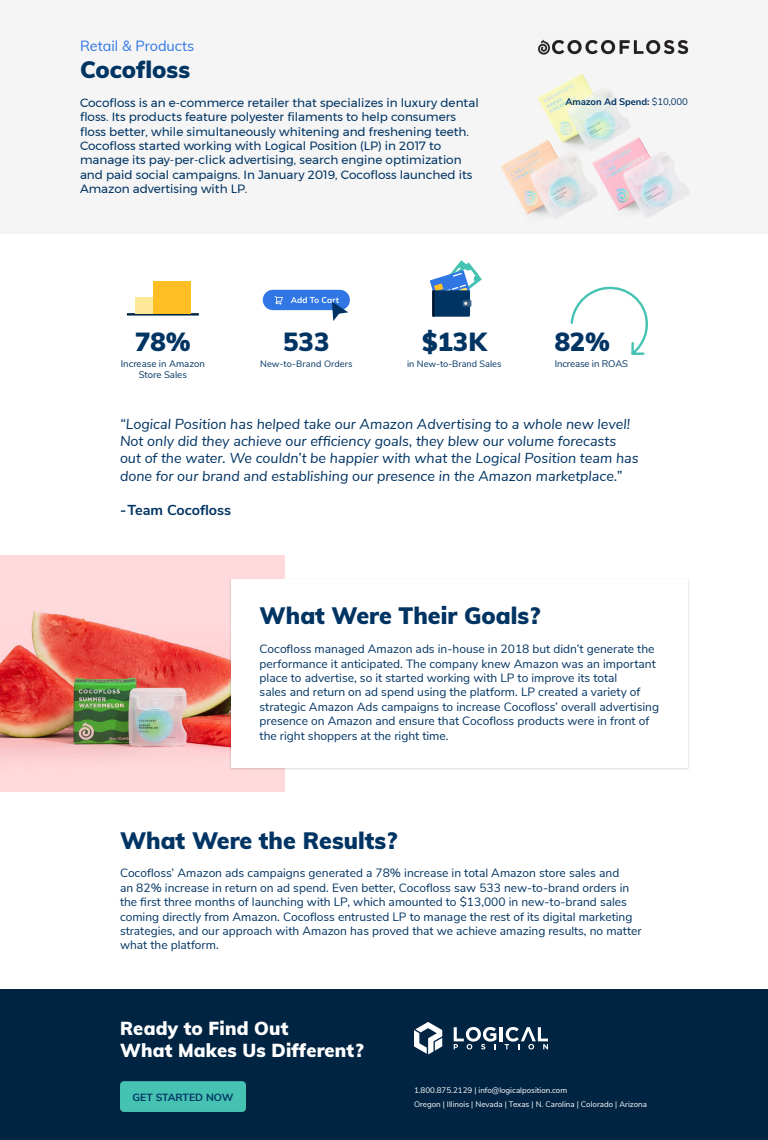
<style>
.page{position:relative;width:768px;height:1140px;background:#fff}
.page>*{position:absolute;margin:0;border:0;box-sizing:border-box;transform-origin:0 0}
.t1{font:900 25.6px "Muli";color:#003463}
.t2{font:900 23.2px "Muli";color:#003463}
.t3{font:900 18.4px/22.1px "Muli";letter-spacing:.01em;color:#fff}
.t4{font:italic 14.4px/17.3px "Nunito Sans";color:#003463}
.t5{font:14.4px "Muli";color:#3076e5}
.t6{font:700 14.4px "Nunito Sans";color:#003463}
.t7{font:12px/14.4px "Nunito Sans";color:#003463}
.t8{font:12px/14.4px "Montserrat";color:#003463}
.t9{font:700 10.4px "Muli";color:#003463}
.t10{font:9.6px/11.5px "Nunito Sans";color:#003463;text-align:center}
.t11{font:700 9.6px "Nunito Sans";letter-spacing:-.01em;color:#003463}
.t12{font:9.2px "Nunito Sans";color:#003463}
.t13{font:8px/14.4px "Nunito Sans";color:#fff}
.s1{font-weight:400}
</style>
<div class="page">
<img style="left:0;top:555px;width:285px;height:236px">
<div style="left:229px;top:577px;width:462px;height:194px;background:#000;opacity:.16"></div>
<div style="left:232px;top:579px;width:456px;height:188px;background:#fff"></div>
<svg style="left:500px;top:32px;width:191px;height:194px;fill:#f5f5f5"></svg>
<div style="left:0;top:989px;width:768px;height:150px;background:#002442"></div>
<hr style="left:500px;top:1027px;width:3px;height:14px;background:#fff">
<svg style="left:454px;top:1027px;width:42px;height:22px"></svg>
<svg style="left:505px;top:1027px;width:43px;height:22px"></svg>
<svg style="left:414px;top:1022px;width:28px;height:32px"></svg>
<div style="left:120px;top:1080px;width:126px;height:31px;background:#45c2b1;border-radius:4px"></div>
<svg style="left:570px;top:286px;width:78px;height:69px"></svg>
<svg style="left:430px;top:260px;width:52px;height:56px"></svg>
<hr style="left:127px;top:313px;width:72px;height:2px;background:#002442">
<div style="left:135px;top:297px;width:37px;height:16px;background:#ffe999"></div>
<div style="left:154px;top:281px;width:37px;height:32px;background:#ffbe24"></div>
<div style="left:263px;top:290px;width:87px;height:20px;background:#3076e5;border-radius:10px"></div>
<svg style="left:275px;top:296px;width:8px;height:8px"></svg>
<svg style="left:291px;top:297px;width:57px;height:24px"></svg>
<img style="left:536px;top:33px;width:153px;height:27px">
<p class="t5" style="left:80px;top:35px;width:116px">Retail &amp; Products</p>
<h2 class="t2" style="left:80px;top:53px;width:112px">Cocofloss</h2>
<p class="t8" style="left:80px;top:95px;width:400px">Cocofloss is an e-commerce retailer that specializes in luxury dental floss. Its products feature polyester filaments to help consumers floss better, while simultaneously whitening and freshening teeth.<br>Cocofloss started working with Logical Position (LP) in 2017 to manage its pay-per-click advertising, search engine optimization and paid social campaigns. In January 2019, Cocofloss launched its Amazon advertising with LP.</p>
<h1 class="t1" style="left:135px;top:323px;width:57px">78%</h1>
<p class="t10" style="left:121px;top:357px;width:85px">Increase in Amazon<br>Store Sales</p>
<h1 class="t1" style="left:283px;top:323px;width:48px">533</h1>
<p class="t12" style="left:260px;top:356px;width:94px">New-to-Brand Orders</p>
<h1 class="t1" style="left:422px;top:323px;width:66px">$13K</h1>
<p class="t12" style="left:407px;top:356px;width:96px">in New-to-Brand Sales</p>
<p class="t11" style="left:566px;top:94px;width:124px">Amazon Ad Spend: <span class="s1">$10,000</span></p>
<h1 class="t1" style="left:555px;top:323px;width:57px">82%</h1>
<p class="t10" style="left:555px;top:357px;width:75px">Increase in ROAS</p>
<p class="t4" style="left:120px;top:414px;width:520px">“Logical Position has helped take our Amazon Advertising to a whole new level!<br>Not only did they achieve our efficiency goals, they blew our volume forecasts out of the water. We couldn’t be happier with what the Logical Position team has done for our brand and establishing our presence in the Amazon marketplace.”</p>
<p class="t6" style="left:120px;top:499px;width:113px">-Team Cocofloss</p>
<h2 class="t2" style="left:260px;top:598px;width:282px">What Were Their Goals?</h2>
<p class="t7" style="left:260px;top:641px;width:401px">Cocofloss managed Amazon ads in-house in 2018 but didn’t generate the performance it anticipated. The company knew Amazon was an important place to advertise, so it started working with LP to improve its total<br>sales and return on ad spend using the platform. LP created a variety of strategic Amazon Ads campaigns to increase Cocofloss’ overall advertising presence on Amazon and ensure that Cocofloss products were in front of the right shoppers at the right time.</p>
<h2 class="t2" style="left:120px;top:823px;width:279px">What Were the Results?</h2>
<p class="t7" style="left:120px;top:865px;width:523px">Cocofloss’ Amazon ads campaigns generated a 78% increase in total Amazon store sales and<br>an 82% increase in return on ad spend. Even better, Cocofloss saw 533 new-to-brand orders in the first three months of launching with LP, which amounted to $13,000 in new-to-brand sales coming directly from Amazon. Cocofloss entrusted LP to manage the rest of its digital marketing strategies, and our approach with Amazon has proved that we achieve amazing results, no matter what the platform.</p>
<h3 class="t3" style="left:120px;top:1016px;width:245px">Ready to Find Out<br>What Makes Us Different?</h3>
<p class="t9" style="left:132px;top:1088px;width:103px">GET STARTED NOW</p>
<p class="t13" style="left:414px;top:1082px;width:235px">1.800.875.2129 | info@logicalposition.com<br>Oregon | Illinois | Nevada | Texas | N. Carolina | Colorado | Arizona</p>
</div>
